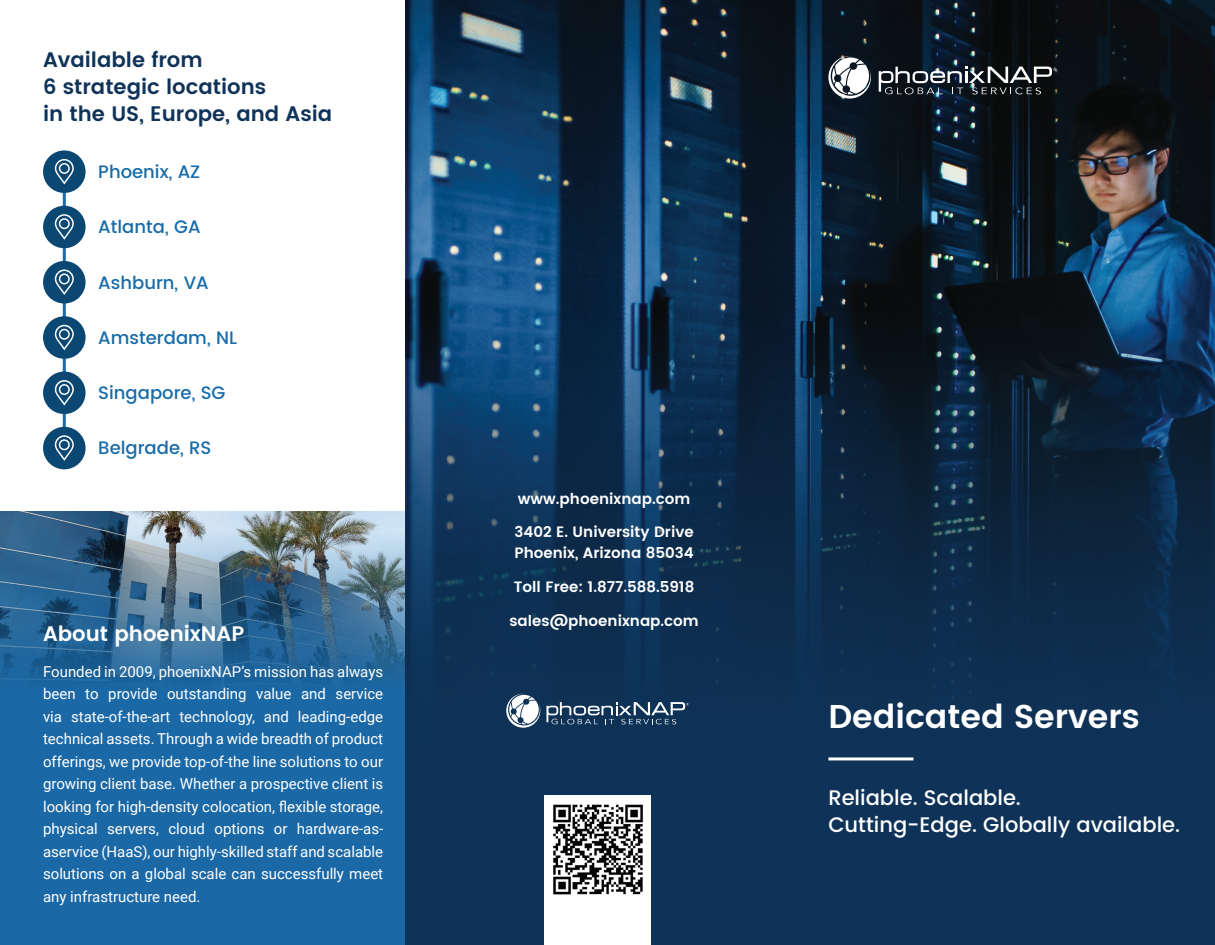
<style>
.page{position:relative;width:1215px;height:945px;background:#fff}
.page>*{position:absolute;margin:0;border:0;box-sizing:border-box;transform-origin:0 0}
.t1{font:600 33px "Poppins";color:#fff}
.t2{font:600 21px/27px "Poppins";color:#0f3358}
.t3{font:500 21px/27px "Poppins";color:#fff}
.t4{font:600 21px "Poppins";color:#fff}
.t5{font:500 18px "Poppins";color:#176ca9}
.t6{font:15px/22.5px "Roboto";color:#fff;text-align:justify}
.t7{font:600 15px/21px "Poppins";color:#fff}
</style>
<div class="page">
<div style="left:0;top:512px;width:405px;height:433px;background:#1b68a6"></div>
<img style="left:0;top:512px;width:405px;height:169px">
<img style="left:405px;top:1px;width:810px;height:306px">
<svg style="left:405px;top:307px;width:810px;height:638px;background:#0e2f4f"></svg>
<hr style="left:828px;top:757px;width:85px;height:3px;background:#fff">
<svg style="left:828px;top:56px;width:43px;height:43px"></svg>
<svg style="left:879px;top:67px;width:178px;height:27px;background:#454c51"></svg>
<svg style="left:506px;top:694px;width:34px;height:34px"></svg>
<svg style="left:546px;top:702px;width:143px;height:22px;background:#46617d"></svg>
<div style="left:544px;top:795px;width:107px;height:150px;background:#fff"></div>
<img style="left:553px;top:804px;width:90px;height:91px">
<hr style="left:63px;top:172px;width:3px;height:276px;background:#176ca9">
<div style="left:43px;top:150px;width:43px;height:43px;background:#0b4773;border-radius:50%"></div>
<svg style="left:55px;top:159px;width:19px;height:25px"></svg>
<div style="left:43px;top:261px;width:43px;height:43px;background:#0b4773;border-radius:50%"></div>
<svg style="left:55px;top:269px;width:19px;height:26px"></svg>
<div style="left:43px;top:372px;width:43px;height:42px;background:#0b4773;border-radius:50%"></div>
<svg style="left:55px;top:380px;width:19px;height:26px"></svg>
<div style="left:43px;top:206px;width:43px;height:42px;background:#0b4773;border-radius:50%"></div>
<svg style="left:55px;top:214px;width:19px;height:26px"></svg>
<div style="left:43px;top:316px;width:43px;height:43px;background:#0b4773;border-radius:50%"></div>
<svg style="left:55px;top:325px;width:19px;height:25px"></svg>
<div style="left:43px;top:427px;width:43px;height:42px;background:#0b4773;border-radius:50%"></div>
<svg style="left:55px;top:435px;width:19px;height:26px"></svg>
<h2 class="t2" style="left:43px;top:47px;width:291px">Available from<br>6 strategic locations<br>in the US, Europe, and Asia</h2>
<p class="t5" style="left:98px;top:158px;width:104px">Phoenix, AZ</p>
<p class="t5" style="left:98px;top:214px;width:104px">Atlanta, GA</p>
<p class="t5" style="left:98px;top:269px;width:112px">Ashburn, VA</p>
<p class="t5" style="left:98px;top:324px;width:140px">Amsterdam, NL</p>
<p class="t5" style="left:98px;top:380px;width:129px">Singapore, SG</p>
<p class="t5" style="left:98px;top:435px;width:115px">Belgrade, RS</p>
<h2 class="t4" style="left:43px;top:618px;width:203px">About phoenixNAP</h2>
<p class="t6" style="left:43px;top:660px;width:342px">Founded in 2009, phoenixNAP’s mission has always been to provide outstanding value and service via state-of-the-art technology, and leading-edge technical assets. Through a wide breadth of product offerings, we provide top-of-the line solutions to our growing client base. Whether a prospective client is looking for high-density colocation, flexible storage, physical servers, cloud options or hardware-as&shy;aservice (HaaS), our highly-skilled staff and scalable solutions on a global scale can successfully meet any infrastructure need.</p>
<p class="t7" style="left:518px;top:488px;width:174px">www.phoenixnap.com</p>
<p class="t7" style="left:514px;top:522px;width:181px">3402 E. University Drive<br>Phoenix, Arizona 85034</p>
<p class="t7" style="left:514px;top:577px;width:182px">Toll Free: 1.877.588.5918</p>
<p class="t7" style="left:509px;top:611px;width:191px">sales@phoenixnap.com</p>
<h1 class="t1" style="left:828px;top:691px;width:313px">Dedicated Servers</h1>
<h2 class="t3" style="left:828px;top:785px;width:353px">Reliable. Scalable.<br>Cutting-Edge. Globally available.</h2>
</div>
